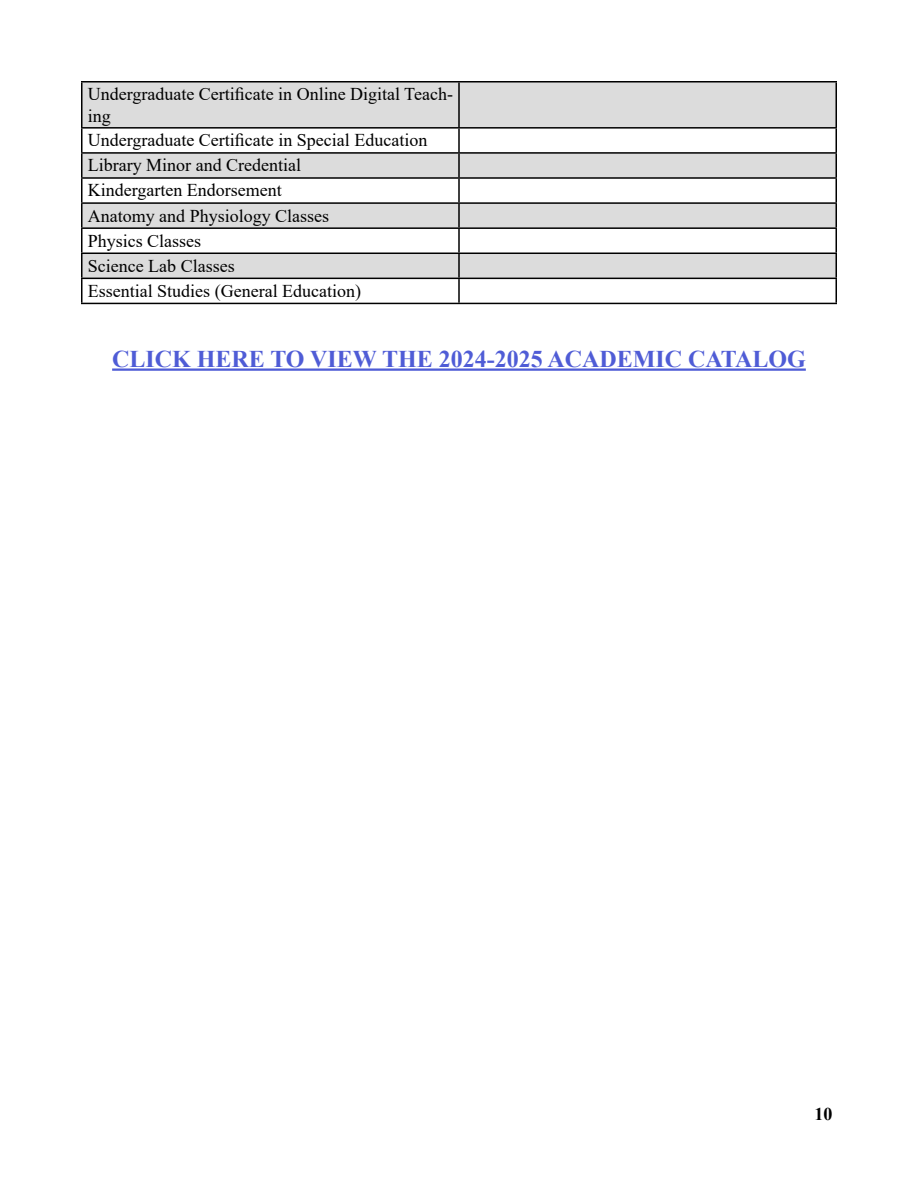
<style>
.page{position:relative;width:918px;height:1188px;background:#fff}
.page>*{position:absolute;margin:0;border:0;box-sizing:border-box;transform-origin:0 0}
.t1{font:700 24px "Times New Roman";color:#4f5cd6}
.t2{font:18px/21.6px "Times New Roman";color:#000}
.t3{font:700 18px "Times New Roman";color:#000}
</style>
<div class="page">
<svg style="left:82px;top:82px;width:754px;height:196px;fill:#dcdcdc"></svg>
<hr style="left:81px;top:81px;width:378px;height:1px;background:#000">
<hr style="left:81px;top:83px;width:1px;height:44px;background:#000">
<hr style="left:459px;top:81px;width:378px;height:1px;background:#000">
<hr style="left:458px;top:83px;width:2px;height:44px;background:#000">
<hr style="left:836px;top:83px;width:1px;height:44px;background:#000">
<hr style="left:81px;top:127px;width:378px;height:2px;background:#000">
<hr style="left:459px;top:127px;width:378px;height:2px;background:#000">
<hr style="left:458px;top:129px;width:2px;height:23px;background:#000">
<hr style="left:81px;top:152px;width:378px;height:2px;background:#000">
<hr style="left:459px;top:152px;width:378px;height:2px;background:#000">
<hr style="left:458px;top:154px;width:2px;height:23px;background:#000">
<hr style="left:81px;top:177px;width:378px;height:2px;background:#000">
<hr style="left:459px;top:177px;width:378px;height:2px;background:#000">
<hr style="left:458px;top:179px;width:2px;height:23px;background:#000">
<hr style="left:81px;top:202px;width:378px;height:2px;background:#000">
<hr style="left:459px;top:202px;width:378px;height:2px;background:#000">
<hr style="left:458px;top:204px;width:2px;height:23px;background:#000">
<hr style="left:81px;top:227px;width:378px;height:2px;background:#000">
<hr style="left:459px;top:227px;width:378px;height:2px;background:#000">
<hr style="left:458px;top:229px;width:2px;height:24px;background:#000">
<hr style="left:81px;top:253px;width:378px;height:1px;background:#000">
<hr style="left:459px;top:253px;width:378px;height:1px;background:#000">
<hr style="left:458px;top:254px;width:2px;height:24px;background:#000">
<hr style="left:81px;top:278px;width:378px;height:1px;background:#000">
<svg style="left:81px;top:129px;width:1px;height:174px"></svg>
<hr style="left:459px;top:278px;width:378px;height:1px;background:#000">
<hr style="left:458px;top:279px;width:2px;height:24px;background:#000">
<svg style="left:836px;top:129px;width:1px;height:174px"></svg>
<hr style="left:81px;top:303px;width:378px;height:1px;background:#000">
<hr style="left:459px;top:303px;width:378px;height:1px;background:#000">
<hr style="left:112px;top:368px;width:694px;height:3px;background:#4f5cd6">
<p class="t2" style="left:88px;top:83px;width:367px">Undergraduate Certificate in Online Digital Teach&shy;ing</p>
<p class="t2" style="left:88px;top:129px;width:341px">Undergraduate Certificate in Special Education</p>
<p class="t2" style="left:88px;top:154px;width:215px">Library Minor and Credential</p>
<p class="t2" style="left:88px;top:179px;width:196px">Kindergarten Endorsement</p>
<p class="t2" style="left:88px;top:204px;width:243px">Anatomy and Physiology Classes</p>
<p class="t2" style="left:88px;top:229px;width:115px">Physics Classes</p>
<p class="t2" style="left:88px;top:254px;width:148px">Science Lab Classes</p>
<p class="t2" style="left:88px;top:279px;width:275px">Essential Studies (General Education)</p>
<p class="t1" style="left:112px;top:342px;width:695px">CLICK HERE TO VIEW THE 2024-2025 ACADEMIC CATALOG</p>
<p class="t3" style="left:814px;top:1101px;width:19px">10</p>
</div>
